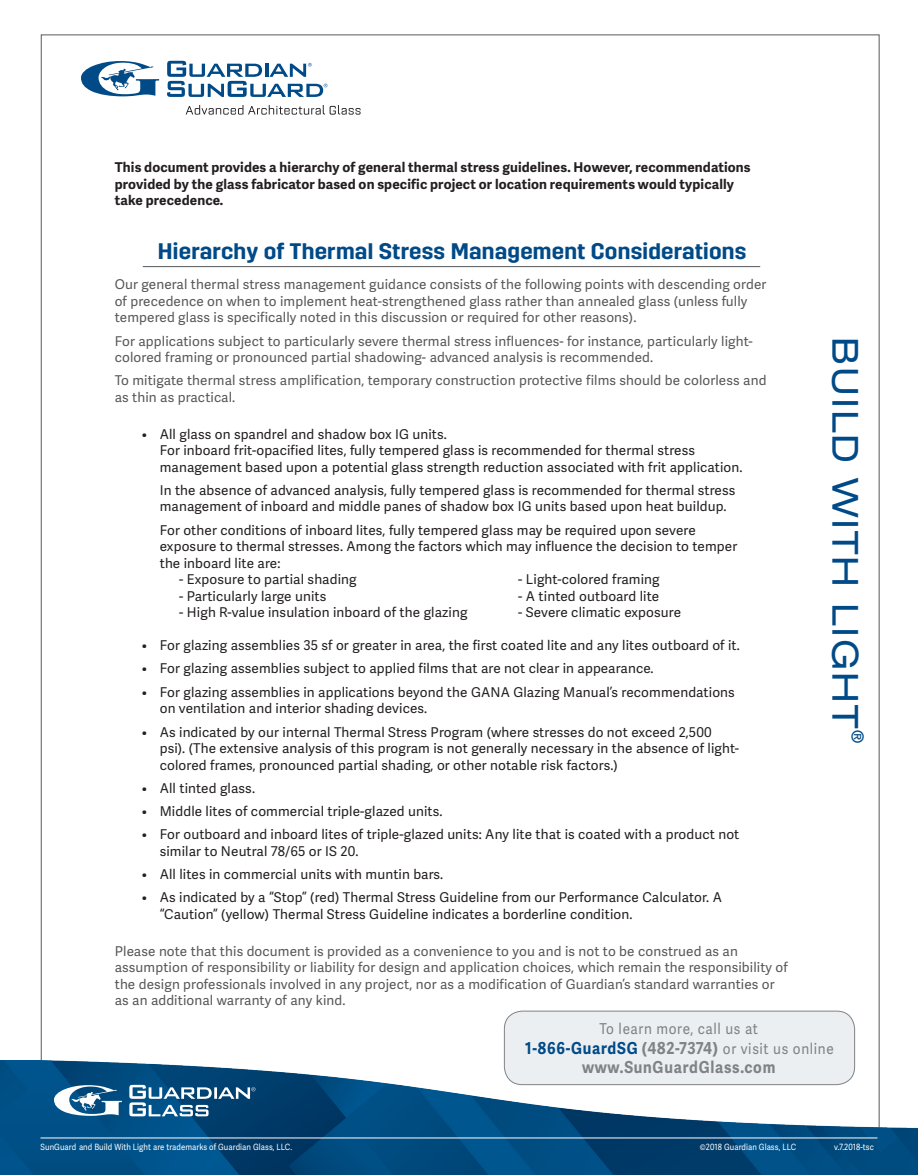
<style>
.page{position:relative;width:918px;height:1175px;background:#fff}
.page>*{position:absolute;margin:0;border:0;box-sizing:border-box;transform-origin:0 0}
.t1{font:expanded 36px "Helvetica Neue";letter-spacing:.05em;color:#004a87}
.t2{font:600 22.5px "Trim";letter-spacing:.01em;color:#004a87}
.t3{font:700 16.5px "Adelle Sans";letter-spacing:.05em;color:#808285;scale:.9 1}
.t4{font:expanded 16.5px "Helvetica Neue";color:#004a87}
.t5{font:15px "Adelle Sans";letter-spacing:.05em;color:#808285;scale:.9 1}
.t6{font:13.5px/16.5px "Adelle Sans";letter-spacing:.01em;color:#231f20}
.Body_Text_Indent{font:13.5px/16.5px "Adelle Sans";letter-spacing:.01em;color:#57585a}
.t7{font:700 13.5px/16.5px "Adelle Sans";letter-spacing:.01em;color:#231f20}
.t8{font:8.7px "Adelle Sans";letter-spacing:.01em;color:#fff;scale:.9 1}
.s1{font-weight:700;font-size:16.5px;color:#004a87}
.s2{font-weight:700;font-size:16.5px}
</style>
<div class="page">
<div style="left:504px;top:1011px;width:351px;height:73px;background:#ebeff1;border-radius:18px"></div>
<div style="left:504px;top:1010px;width:351px;height:75px;border:1px solid #808285;border-radius:18px"></div>
<img style="left:0;top:1060px;width:918px;height:114px">
<svg style="left:54px;top:1085px;width:68px;height:30px"></svg>
<svg style="left:129px;top:1084px;width:126px;height:32px"></svg>
<hr style="left:40px;top:1137px;width:838px;height:1px;background:#fff">
<hr style="left:143px;top:266px;width:617px;height:1px;background:#57585a">
<svg style="left:81px;top:61px;width:78px;height:35px"></svg>
<svg style="left:186px;top:105px;width:175px;height:10px"></svg>
<svg style="left:167px;top:61px;width:160px;height:36px"></svg>
<p class="t7" style="left:115px;top:159px;width:637px">This document provides a hierarchy of general thermal stress guidelines. However, recommendations provided by the glass fabricator based on specific project or location requirements would typically take precedence.</p>
<p class="t2" style="left:158px;top:239px;width:590px">Hierarchy of Thermal Stress Management Considerations</p>
<p class="Body_Text_Indent" style="left:115px;top:276px;width:653px">Our general thermal stress management guidance consists of the following points with descending order of precedence on when to implement heat-strengthened glass rather than annealed glass (unless fully tempered glass is specifically noted in this discussion or required for other reasons).</p>
<p class="Body_Text_Indent" style="left:115px;top:332px;width:640px">For applications subject to particularly severe thermal stress influences- for instance, particularly light&shy;colored framing or pronounced partial shadowing- advanced analysis is recommended.</p>
<p class="Body_Text_Indent" style="left:115px;top:372px;width:653px">To mitigate thermal stress amplification, temporary construction protective films should be colorless and as thin as practical.</p>
<p class="t6" style="left:142px;top:425px;width:307px">• All glass on spandrel and shadow box IG units.</p>
<p class="t6" style="left:160px;top:441px;width:584px">For inboard frit-opacified lites, fully tempered glass is recommended for thermal stress management based upon a potential glass strength reduction associated with frit application.</p>
<p class="t6" style="left:160px;top:481px;width:577px">In the absence of advanced analysis, fully tempered glass is recommended for thermal stress management of inboard and middle panes of shadow box IG units based upon heat buildup.</p>
<p class="t6" style="left:160px;top:521px;width:579px">For other conditions of inboard lites, fully tempered glass may be required upon severe exposure to thermal stresses. Among the factors which may influence the decision to temper the inboard lite are:</p>
<p class="t6" style="left:179px;top:570px;width:179px">- Exposure to partial shading</p>
<p class="t6" style="left:518px;top:570px;width:143px">- Light-colored framing</p>
<p class="t6" style="left:179px;top:587px;width:149px">- Particularly large units</p>
<p class="t6" style="left:518px;top:587px;width:142px">- A tinted outboard lite</p>
<p class="t6" style="left:179px;top:603px;width:290px">- High R-value insulation inboard of the glazing</p>
<p class="t6" style="left:518px;top:603px;width:164px">- Severe climatic exposure</p>
<p class="t6" style="left:142px;top:636px;width:600px">• For glazing assemblies 35 sf or greater in area, the first coated lite and any lites outboard of it.</p>
<p class="t6" style="left:142px;top:660px;width:513px">• For glazing assemblies subject to applied films that are not clear in appearance.</p>
<p class="t6" style="left:160px;top:683px;width:577px;text-indent:-18px">• For glazing assemblies in applications beyond the GANA Glazing Manual’s recommendations on ventilation and interior shading devices.</p>
<p class="t6" style="left:160px;top:723px;width:581px;text-indent:-18px">• As indicated by our internal Thermal Stress Program (where stresses do not exceed 2,500 psi). (The extensive analysis of this program is not generally necessary in the absence of light&shy;colored frames, pronounced partial shading, or other notable risk factors.)</p>
<p class="t6" style="left:142px;top:779px;width:115px">• All tinted glass.</p>
<p class="t6" style="left:142px;top:802px;width:302px">• Middle lites of commercial triple-glazed units.</p>
<p class="t6" style="left:160px;top:825px;width:581px;text-indent:-18px">• For outboard and inboard lites of triple-glazed units: Any lite that is coated with a product not similar to Neutral 78/65 or IS 20.</p>
<p class="t6" style="left:142px;top:865px;width:303px">• All lites in commercial units with muntin bars.</p>
<p class="t6" style="left:160px;top:888px;width:564px;text-indent:-18px">• As indicated by a “Stop” (red) Thermal Stress Guideline from our Performance Calculator. A “Caution” (yellow) Thermal Stress Guideline indicates a borderline condition.</p>
<p class="Body_Text_Indent" style="left:115px;top:942px;width:675px">Please note that this document is provided as a convenience to you and is not to be construed as an assumption of responsibility or liability for design and application choices, which remain the responsibility of the design professionals involved in any project, nor as a modification of Guardian’s standard warranties or as an additional warranty of any kind.</p>
<p class="t1" style="left:867px;top:337px;width:392px;rotate:90deg">BUILD WITH LIGHT</p>
<p class="t4" style="left:868px;top:730px;width:15px;rotate:90deg">®</p>
<p class="t5" style="left:599px;top:1018px;width:178px">To learn more, call us at</p>
<p class="t5" style="left:525px;top:1037px;width:344px"><span class="s1">1-866-GuardSG</span> <span class="s2">(482-7374)</span> or visit us online</p>
<p class="t3" style="left:582px;top:1055px;width:216px">www.SunGuardGlass.com</p>
<p class="t8" style="left:40px;top:1140px;width:281px">SunGuard and Build With Light are trademarks of Guardian Glass, LLC.</p>
<p class="t8" style="left:700px;top:1140px;width:108px">©2018 Guardian Glass, LLC</p>
<p class="t8" style="left:834px;top:1140px;width:46px">v.7.2018-tsc</p>
</div>
